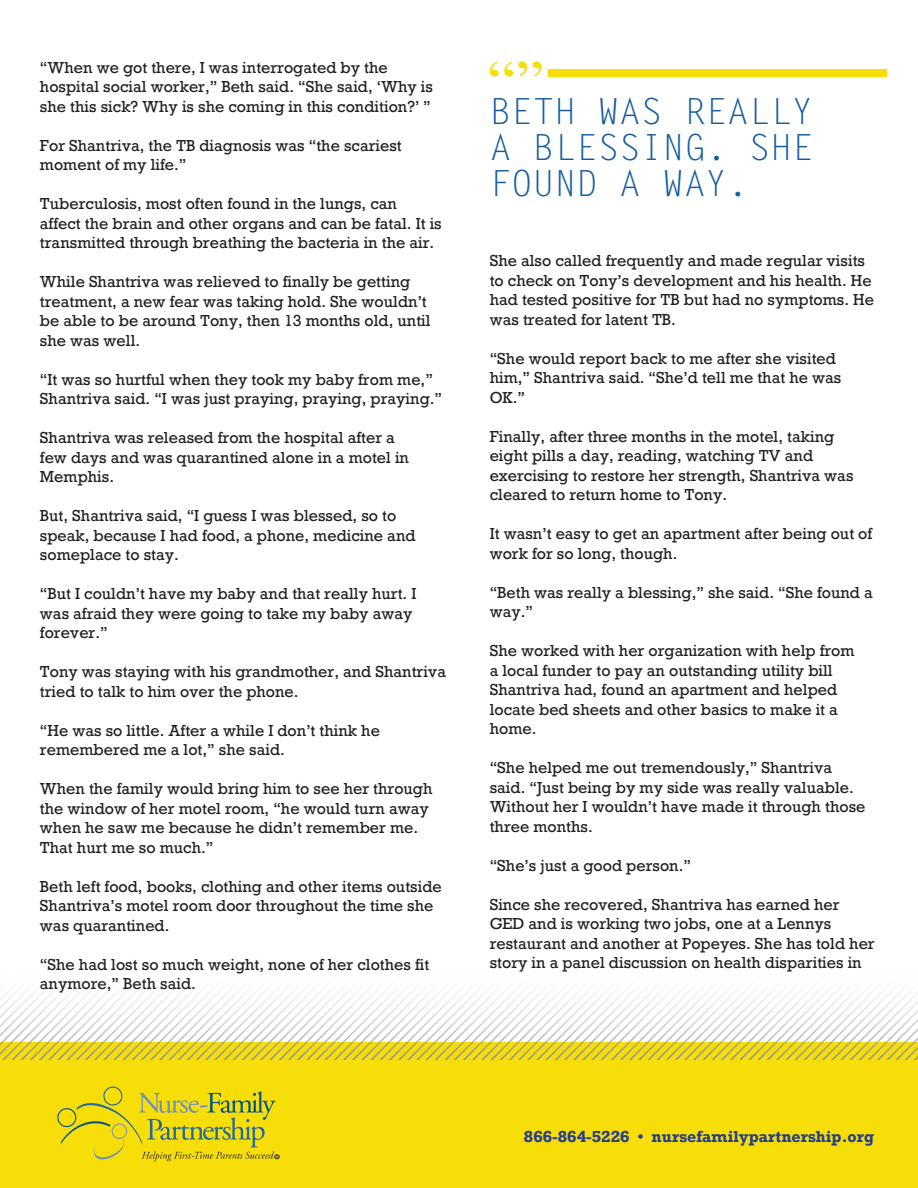
<style>
.page{position:relative;width:918px;height:1188px;background:#fff}
.page>*{position:absolute;margin:0;border:0;box-sizing:border-box;transform-origin:0 0}
.t1{font:36px/36px "Letter Gothic Std";color:#175d9e;text-align:justify}
.t2{font:15px/19.5px "Rockwell Nova";color:#231f20}
.t3{font:700 15px "Rockwell Nova";color:#253f8e}
</style>
<div class="page">
<div style="left:0;top:1042px;width:918px;height:146px;background:#f8de08"></div>
<svg style="left:57px;top:1086px;width:222px;height:75px"></svg>
<svg style="left:0;top:991px;width:258px;height:68px"></svg>
<svg style="left:276px;top:991px;width:239px;height:68px"></svg>
<svg style="left:515px;top:991px;width:403px;height:68px"></svg>
<div style="left:549px;top:69px;width:338px;height:8px;background:#f8de08"></div>
<svg style="left:490px;top:61px;width:52px;height:16px"></svg>
<p class="t2" style="left:40px;top:58px;width:395px">“When we got there, I was interrogated by the hospital social worker,” Beth said. “She said, ‘Why is she this sick? Why is she coming in this condition?’ ”</p>
<p class="t2" style="left:40px;top:136px;width:363px">For Shantriva, the TB diagnosis was “the scariest moment of my life.”</p>
<p class="t2" style="left:40px;top:194px;width:403px">Tuberculosis, most often found in the lungs, can<br>affect the brain and other organs and can be fatal. It is transmitted through breathing the bacteria in the air.</p>
<p class="t2" style="left:40px;top:272px;width:392px">While Shantriva was relieved to finally be getting treatment, a new fear was taking hold. She wouldn’t be able to be around Tony, then 13 months old, until she was well.</p>
<p class="t2" style="left:40px;top:370px;width:404px">“It was so hurtful when they took my baby from me,”<br>Shantriva said. “I was just praying, praying, praying.”</p>
<p class="t2" style="left:40px;top:428px;width:371px">Shantriva was released from the hospital after a few days and was quarantined alone in a motel in<br>Memphis.</p>
<p class="t2" style="left:40px;top:506px;width:377px">But, Shantriva said, “I guess I was blessed, so to speak, because I had food, a phone, medicine and someplace to stay.</p>
<p class="t2" style="left:40px;top:584px;width:378px">“But I couldn’t have my baby and that really hurt. I was afraid they were going to take my baby away forever.”</p>
<p class="t2" style="left:40px;top:662px;width:408px">Tony was staying with his grandmother, and Shantriva tried to talk to him over the phone.</p>
<p class="t2" style="left:40px;top:721px;width:342px">“He was so little. After a while I don’t think he remembered me a lot,” she said.</p>
<p class="t2" style="left:40px;top:779px;width:394px">When the family would bring him to see her through the window of her motel room, “he would turn away when he saw me because he didn’t remember me.<br>That hurt me so much.”</p>
<p class="t2" style="left:40px;top:877px;width:403px">Beth left food, books, clothing and other items outside<br>Shantriva’s motel room door throughout the time she was quarantined.</p>
<p class="t2" style="left:40px;top:955px;width:391px">“She had lost so much weight, none of her clothes fit anymore,” Beth said.</p>
<p class="t1" style="left:490px;top:94px;width:325px">BETH WAS REALLY A BLESSING. SHE FOUND A WAY.</p>
<p class="t2" style="left:490px;top:251px;width:386px">She also called frequently and made regular visits to check on Tony’s development and his health. He had tested positive for TB but had no symptoms. He was treated for latent TB.</p>
<p class="t2" style="left:490px;top:349px;width:353px">“She would report back to me after she visited him,” Shantriva said. “She’d tell me that he was<br>OK.”</p>
<p class="t2" style="left:490px;top:427px;width:365px">Finally, after three months in the motel, taking eight pills a day, reading, watching TV and exercising to restore her strength, Shantriva was cleared to return home to Tony.</p>
<p class="t2" style="left:490px;top:524px;width:384px">It wasn’t easy to get an apartment after being out of work for so long, though.</p>
<p class="t2" style="left:490px;top:583px;width:385px">“Beth was really a blessing,” she said. “She found a way.”</p>
<p class="t2" style="left:490px;top:641px;width:366px">She worked with her organization with help from a local funder to pay an outstanding utility bill Shantriva had, found an apartment and helped locate bed sheets and other basics to make it a home.</p>
<p class="t2" style="left:490px;top:758px;width:377px">“She helped me out tremendously,” Shantriva said. “Just being by my side was really valuable.<br>Without her I wouldn’t have made it through those three months.</p>
<p class="t2" style="left:490px;top:856px;width:203px">“She’s just a good person.”</p>
<p class="t2" style="left:490px;top:895px;width:387px">Since she recovered, Shantriva has earned her GED and is working two jobs, one at a Lennys restaurant and another at Popeyes. She has told her story in a panel discussion on health disparities in</p>
<p class="t3" style="left:524px;top:1127px;width:352px">866-864-5226 • nursefamilypartnership.org</p>
</div>
